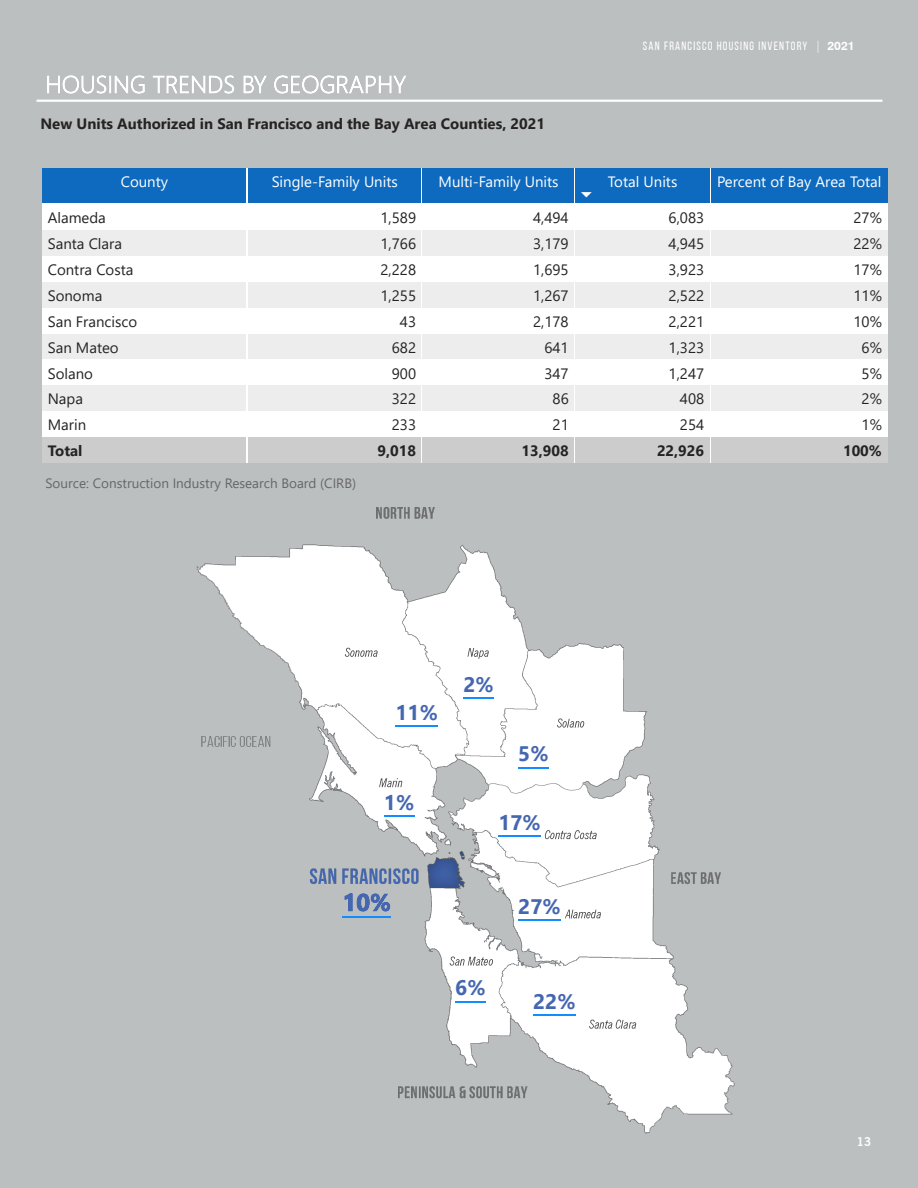
<style>
.page{position:relative;width:918px;height:1188px;background:#bcbfc0}
.page>*{position:absolute;margin:0;border:0;box-sizing:border-box;transform-origin:0 0}
.t1{font:700 21px "Segoe UI";color:#4567b0}
.t2{font:15px/25.8px "Segoe UI";color:#252423;text-align:right}
.t3{font:700 15px "Segoe UI";color:#252423}
.t4{font:15px "Segoe UI";color:#fff}
.t5{font:13.5px "Segoe UI";color:#666}
.t6{font:12px "Bebas Neue";letter-spacing:.1em;color:#fff}
.t7{font:700 12px "News Gothic BT";color:#fff}
.s1{font-family:"Swiss 721 BT";font-weight:300}
.s2{font-family:"Swiss 721 BT";font-weight:700}
</style>
<div class="page">
<hr style="left:37px;top:100px;width:846px;height:2px;background:#fff">
<svg style="left:47px;top:75px;width:359px;height:19px"></svg>
<div style="left:42px;top:168px;width:206px;height:36px;background:#0d6abf"></div>
<hr style="left:247px;top:168px;width:1px;height:36px;background:#fff">
<hr style="left:42px;top:203px;width:206px;height:1px;background:#fff">
<div style="left:248px;top:168px;width:174px;height:36px;background:#0d6abf"></div>
<hr style="left:421px;top:168px;width:1px;height:36px;background:#fff">
<hr style="left:248px;top:203px;width:174px;height:1px;background:#fff">
<div style="left:422px;top:168px;width:153px;height:36px;background:#0d6abf"></div>
<hr style="left:574px;top:168px;width:1px;height:36px;background:#fff">
<hr style="left:422px;top:203px;width:153px;height:1px;background:#fff">
<div style="left:575px;top:168px;width:137px;height:36px;background:#0d6abf"></div>
<hr style="left:710px;top:168px;width:2px;height:36px;background:#fff">
<hr style="left:575px;top:203px;width:137px;height:1px;background:#fff">
<div style="left:712px;top:168px;width:176px;height:36px;background:#0d6abf"></div>
<hr style="left:712px;top:203px;width:176px;height:1px;background:#fff">
<div style="left:42px;top:204px;width:206px;height:26px;background:#fff"></div>
<div style="left:42px;top:230px;width:206px;height:26px;background:#eeeded"></div>
<div style="left:42px;top:256px;width:206px;height:26px;background:#fff"></div>
<div style="left:42px;top:282px;width:206px;height:26px;background:#eeeded"></div>
<div style="left:42px;top:308px;width:206px;height:26px;background:#fff"></div>
<div style="left:42px;top:334px;width:206px;height:25px;background:#eeeded"></div>
<div style="left:42px;top:359px;width:206px;height:26px;background:#fff"></div>
<div style="left:42px;top:385px;width:206px;height:26px;background:#eeeded"></div>
<div style="left:42px;top:411px;width:206px;height:26px;background:#fff"></div>
<div style="left:248px;top:204px;width:174px;height:26px;background:#fff"></div>
<div style="left:248px;top:230px;width:174px;height:26px;background:#eeeded"></div>
<div style="left:248px;top:256px;width:174px;height:26px;background:#fff"></div>
<div style="left:248px;top:282px;width:174px;height:26px;background:#eeeded"></div>
<div style="left:248px;top:308px;width:174px;height:26px;background:#fff"></div>
<div style="left:248px;top:334px;width:174px;height:25px;background:#eeeded"></div>
<div style="left:248px;top:359px;width:174px;height:26px;background:#fff"></div>
<div style="left:248px;top:385px;width:174px;height:26px;background:#eeeded"></div>
<div style="left:248px;top:411px;width:174px;height:26px;background:#fff"></div>
<div style="left:422px;top:204px;width:153px;height:26px;background:#fff"></div>
<div style="left:422px;top:230px;width:153px;height:26px;background:#eeeded"></div>
<div style="left:422px;top:256px;width:153px;height:26px;background:#fff"></div>
<div style="left:422px;top:282px;width:153px;height:26px;background:#eeeded"></div>
<div style="left:422px;top:308px;width:153px;height:26px;background:#fff"></div>
<div style="left:422px;top:334px;width:153px;height:25px;background:#eeeded"></div>
<div style="left:422px;top:359px;width:153px;height:26px;background:#fff"></div>
<div style="left:422px;top:385px;width:153px;height:26px;background:#eeeded"></div>
<div style="left:422px;top:411px;width:153px;height:26px;background:#fff"></div>
<div style="left:575px;top:204px;width:137px;height:26px;background:#fff"></div>
<div style="left:575px;top:230px;width:137px;height:26px;background:#eeeded"></div>
<hr style="left:710px;top:230px;width:2px;height:26px;background:#fff">
<div style="left:575px;top:256px;width:137px;height:26px;background:#fff"></div>
<div style="left:575px;top:282px;width:137px;height:26px;background:#eeeded"></div>
<hr style="left:710px;top:282px;width:2px;height:26px;background:#fff">
<div style="left:575px;top:308px;width:137px;height:26px;background:#fff"></div>
<div style="left:575px;top:334px;width:137px;height:25px;background:#eeeded"></div>
<hr style="left:710px;top:334px;width:2px;height:25px;background:#fff">
<div style="left:575px;top:359px;width:137px;height:26px;background:#fff"></div>
<div style="left:575px;top:385px;width:137px;height:26px;background:#eeeded"></div>
<hr style="left:710px;top:385px;width:2px;height:26px;background:#fff">
<div style="left:575px;top:411px;width:137px;height:26px;background:#fff"></div>
<div style="left:712px;top:204px;width:176px;height:26px;background:#fff"></div>
<div style="left:712px;top:230px;width:176px;height:26px;background:#eeeded"></div>
<div style="left:712px;top:256px;width:176px;height:26px;background:#fff"></div>
<div style="left:712px;top:282px;width:176px;height:26px;background:#eeeded"></div>
<div style="left:712px;top:308px;width:176px;height:26px;background:#fff"></div>
<div style="left:712px;top:334px;width:176px;height:25px;background:#eeeded"></div>
<div style="left:712px;top:359px;width:176px;height:26px;background:#fff"></div>
<div style="left:712px;top:385px;width:176px;height:26px;background:#eeeded"></div>
<div style="left:712px;top:411px;width:176px;height:26px;background:#fff"></div>
<div style="left:42px;top:437px;width:206px;height:26px;background:#ccc"></div>
<svg style="left:247px;top:230px;width:1px;height:233px"></svg>
<div style="left:248px;top:437px;width:174px;height:26px;background:#ccc"></div>
<svg style="left:421px;top:230px;width:1px;height:233px"></svg>
<div style="left:422px;top:437px;width:153px;height:26px;background:#ccc"></div>
<svg style="left:574px;top:230px;width:1px;height:233px"></svg>
<div style="left:575px;top:437px;width:137px;height:26px;background:#ccc"></div>
<hr style="left:710px;top:437px;width:2px;height:26px;background:#fff">
<div style="left:712px;top:437px;width:176px;height:26px;background:#ccc"></div>
<img style="left:196px;top:507px;width:539px;height:627px">
<hr style="left:518px;top:920px;width:43px;height:1px;background:#118dff">
<hr style="left:533px;top:1014px;width:43px;height:1px;background:#118dff">
<hr style="left:455px;top:1001px;width:31px;height:1px;background:#118dff">
<hr style="left:498px;top:835px;width:43px;height:1px;background:#118dff">
<hr style="left:518px;top:767px;width:31px;height:1px;background:#118dff">
<hr style="left:464px;top:697px;width:30px;height:2px;background:#118dff">
<hr style="left:396px;top:726px;width:42px;height:1px;background:#118dff">
<hr style="left:384px;top:815px;width:30px;height:1px;background:#118dff">
<hr style="left:342px;top:917px;width:49px;height:1px;background:#118dff">
<svg style="left:345px;top:893px;width:45px;height:19px"></svg>
<p class="t3" style="left:40px;top:110px;width:506px">New Units Authorized in San Francisco and the Bay Area Counties, 2021</p>
<p class="t6" style="left:643px;top:39px;width:213px">SAN FRANCISCO HOUSING INVENTORY <span class="s1">|</span> <span class="s2">2021</span></p>
<p class="t4" style="left:121px;top:168px;width:49px">County</p>
<p class="t4" style="left:272px;top:168px;width:128px">Single-Family Units</p>
<p class="t4" style="left:439px;top:168px;width:122px">Multi-Family Units</p>
<p class="t4" style="left:608px;top:168px;width:71px">Total Units</p>
<p class="t4" style="left:717px;top:168px;width:166px">Percent of Bay Area Total</p>
<p class="t2" style="left:48px;top:204px;width:91px;text-align:left">Alameda<br>Santa Clara<br>Contra Costa<br>Sonoma<br>San Francisco<br>San Mateo<br>Solano<br>Napa<br>Marin</p>
<p class="t2" style="left:381px;top:204px;width:37px">1,589<br>1,766<br>2,228<br>1,255<br>43<br>682<br>900<br>322<br>233</p>
<p class="t2" style="left:533px;top:204px;width:37px">4,494<br>3,179<br>1,695<br>1,267<br>2,178<br>641<br>347<br>86<br>21</p>
<p class="t2" style="left:669px;top:204px;width:37px">6,083<br>4,945<br>3,923<br>2,522<br>2,221<br>1,323<br>1,247<br>408<br>254</p>
<p class="t2" style="left:854px;top:204px;width:30px;text-align:center">27%<br>22%<br>17%<br>11%<br>10%<br>6%<br>5%<br>2%<br>1%</p>
<p class="t3" style="left:48px;top:437px;width:36px">Total</p>
<p class="t3" style="left:378px;top:437px;width:40px">9,018</p>
<p class="t3" style="left:522px;top:437px;width:49px">13,908</p>
<p class="t3" style="left:657px;top:437px;width:49px">22,926</p>
<p class="t3" style="left:843px;top:437px;width:40px">100%</p>
<p class="t5" style="left:45px;top:470px;width:312px">Source: Construction Industry Research Board (CIRB)</p>
<h1 class="t1" style="left:396px;top:693px;width:44px">11%</h1>
<h1 class="t1" style="left:384px;top:782px;width:32px">1%</h1>
<h1 class="t1" style="left:464px;top:665px;width:32px">2%</h1>
<h1 class="t1" style="left:518px;top:734px;width:32px">5%</h1>
<h1 class="t1" style="left:498px;top:802px;width:44px">17%</h1>
<h1 class="t1" style="left:455px;top:968px;width:32px">6%</h1>
<h1 class="t1" style="left:518px;top:887px;width:44px">27%</h1>
<h1 class="t1" style="left:533px;top:981px;width:44px">22%</h1>
<p class="t7" style="left:857px;top:1134px;width:16px">13</p>
</div>
